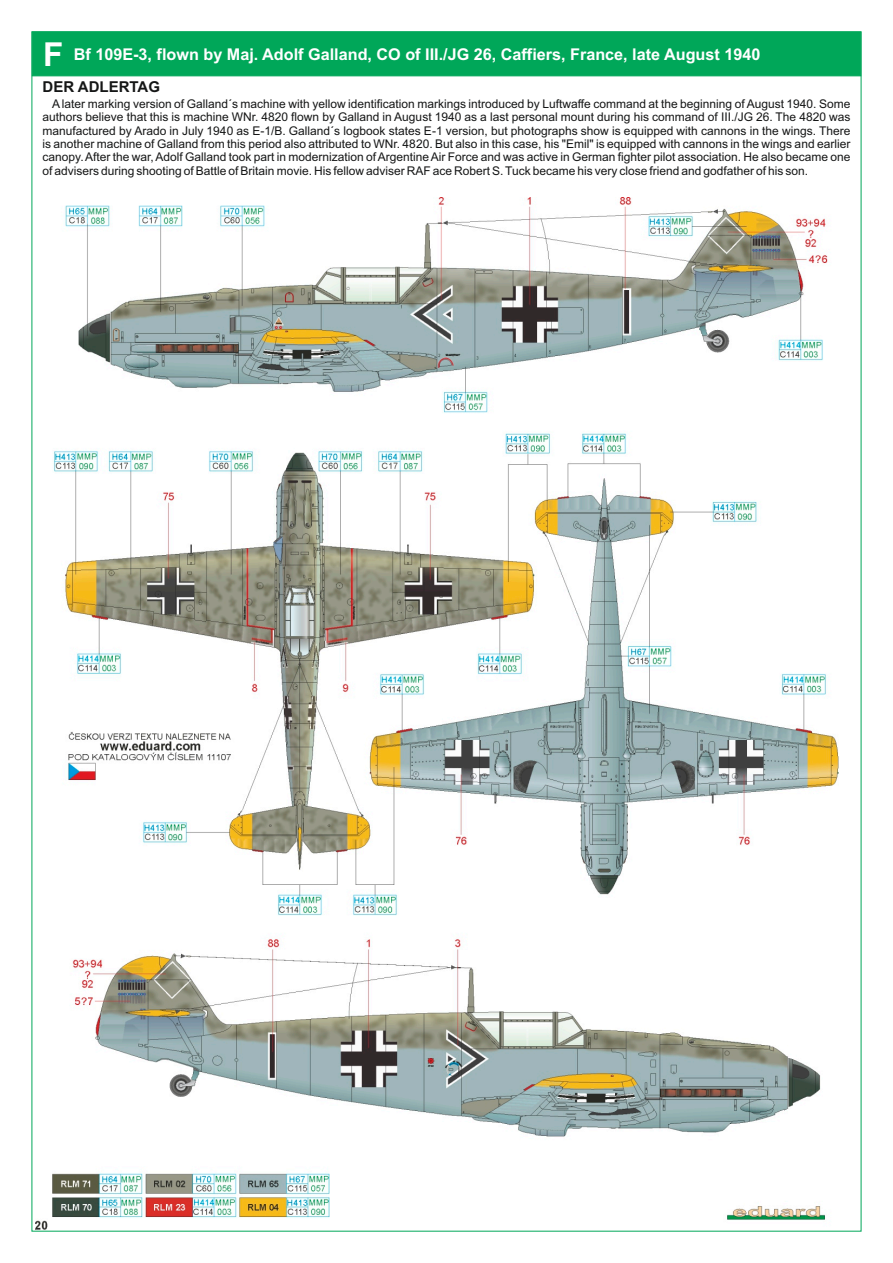
<style>
.page{position:relative;width:893px;height:1263px;background:#fff}
.page>*{position:absolute;margin:0;border:0;box-sizing:border-box;transform-origin:0 0}
.t1{font:700 16.2px "Arial";color:#fff}
.t2{font:700 15px "Arial";color:#151616}
.t3{font:12px/13.4px "Arial";color:#151616;text-align:justify}
.s1{font-size:33px}
</style>
<div class="page">
<div style="left:32px;top:32px;width:829px;height:44px;background:#00a759"></div>
<img style="left:36px;top:198px;width:802px;height:1031px">
<h1 class="t1" style="left:43px;top:48px;width:719px"><span class="s1">F</span> Bf 109E-3, flown by Maj. Adolf Galland, CO of III./JG 26, Caffiers, France, late August 1940</h1>
<p class="t3" style="left:43px;top:98px;width:809px;text-indent:10px">Alater marking version of Galland´s machine with yellow identification markings introduced by Luftwaffe command at the beginning of August 1940. Some authors believe that this is machine WNr. 4820 flown by Galland in August 1940 as a last personal mount during his command of III./JG 26. The 4820 was manufactured by Arado in July 1940 as E-1/B. Galland´s logbook states E-1 version, but photographs show is equipped with cannons in the wings. There is another machine of Galland from this period also attributed to WNr. 4820. But also in this case, his "Emil" is equipped with cannons in the wings and earlier canopy. After the war, Adolf Galland took part in modernization of Argentine Air Force and was active in German fighter pilot association. He also became one of advisers during shooting of Battle of Britain movie. His fellow adviser RAF ace Robert S. Tuck became his very close friend and godfather of his son.</p>
<p class="t2" style="left:43px;top:81px;width:119px">DER ADLERTAG</p>
</div>
